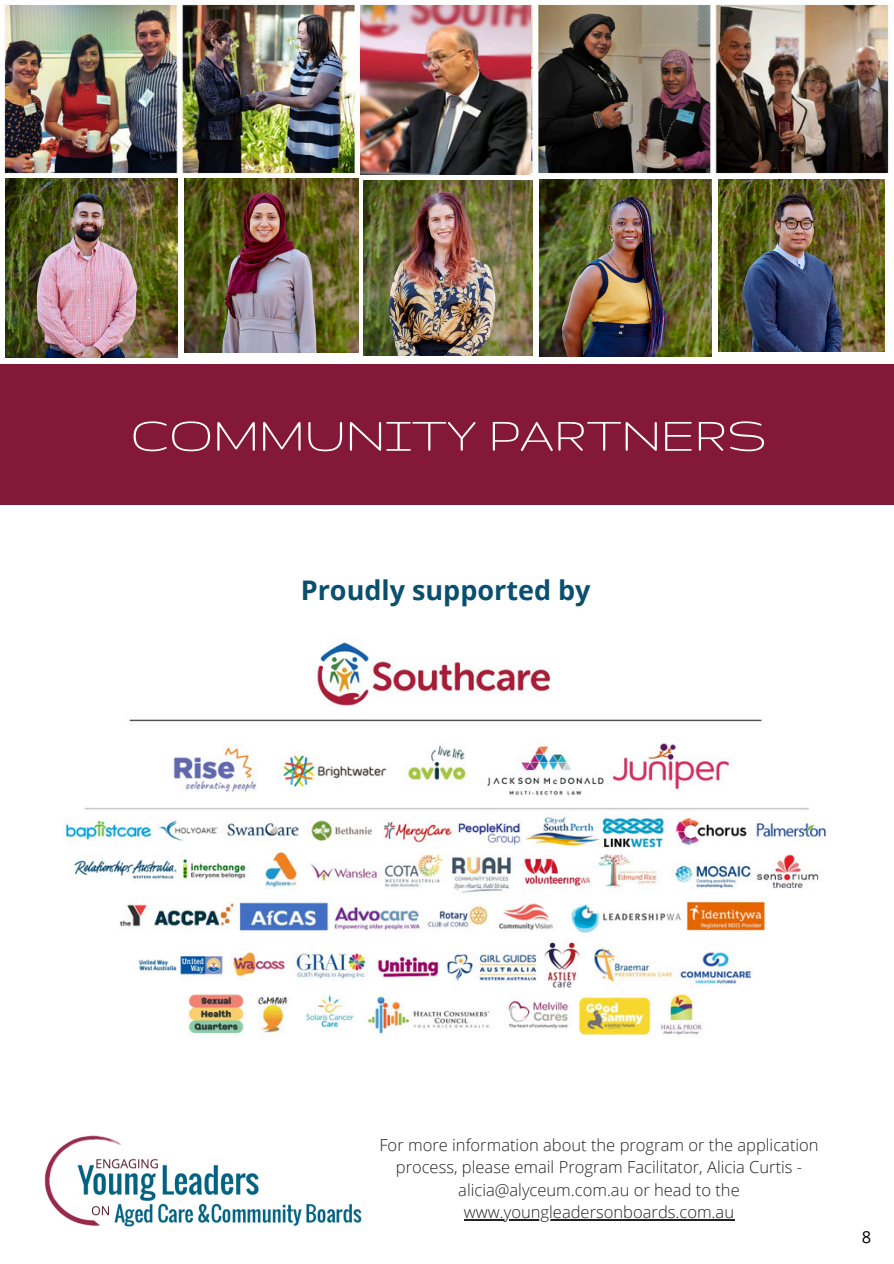
<style>
.page{position:relative;width:894px;height:1264px;background:#fff}
.page>*{position:absolute;margin:0;border:0;box-sizing:border-box;transform-origin:0 0}
.t1{font:52.95px "Gruppo";color:#fff}
.t2{font:700 27px "Open Sans";color:#0a4f6f}
.t3{font:300 16.5px/22.5px "Open Sans";color:#222;text-align:center}
.t4{font:16.5px "Open Sans";color:#000}
</style>
<div class="page">
<img style="left:44px;top:1135px;width:318px;height:92px">
<div style="left:0;top:364px;width:893px;height:140px;background:#841838"></div>
<img style="left:4px;top:4px;width:885px;height:175px">
<img style="left:185px;top:179px;width:173px;height:173px">
<img style="left:539px;top:179px;width:172px;height:177px">
<img style="left:6px;top:179px;width:171px;height:179px">
<img style="left:363px;top:180px;width:169px;height:175px">
<img style="left:718px;top:179px;width:166px;height:172px">
<img style="left:360px;top:6px;width:170px;height:169px">
<img style="left:65px;top:642px;width:761px;height:393px">
<hr style="left:464px;top:1219px;width:270px;height:1px;background:#222">
<h2 class="t1" style="left:130px;top:408px;width:638px">COMMUNITY PARTNERS</h2>
<p class="t2" style="left:301px;top:570px;width:291px">Proudly supported by</p>
<p class="t3" style="left:379px;top:1132px;width:441px">For more information about the program or the application process, please email Program Facilitator, Alicia Curtis - alicia@alyceum.com.au or head to the</p>
<p class="t3" style="left:464px;top:1200px;width:271px">www.youngleadersonboards.com.au</p>
<p class="t4" style="left:861px;top:1225px;width:11px">8</p>
</div>
